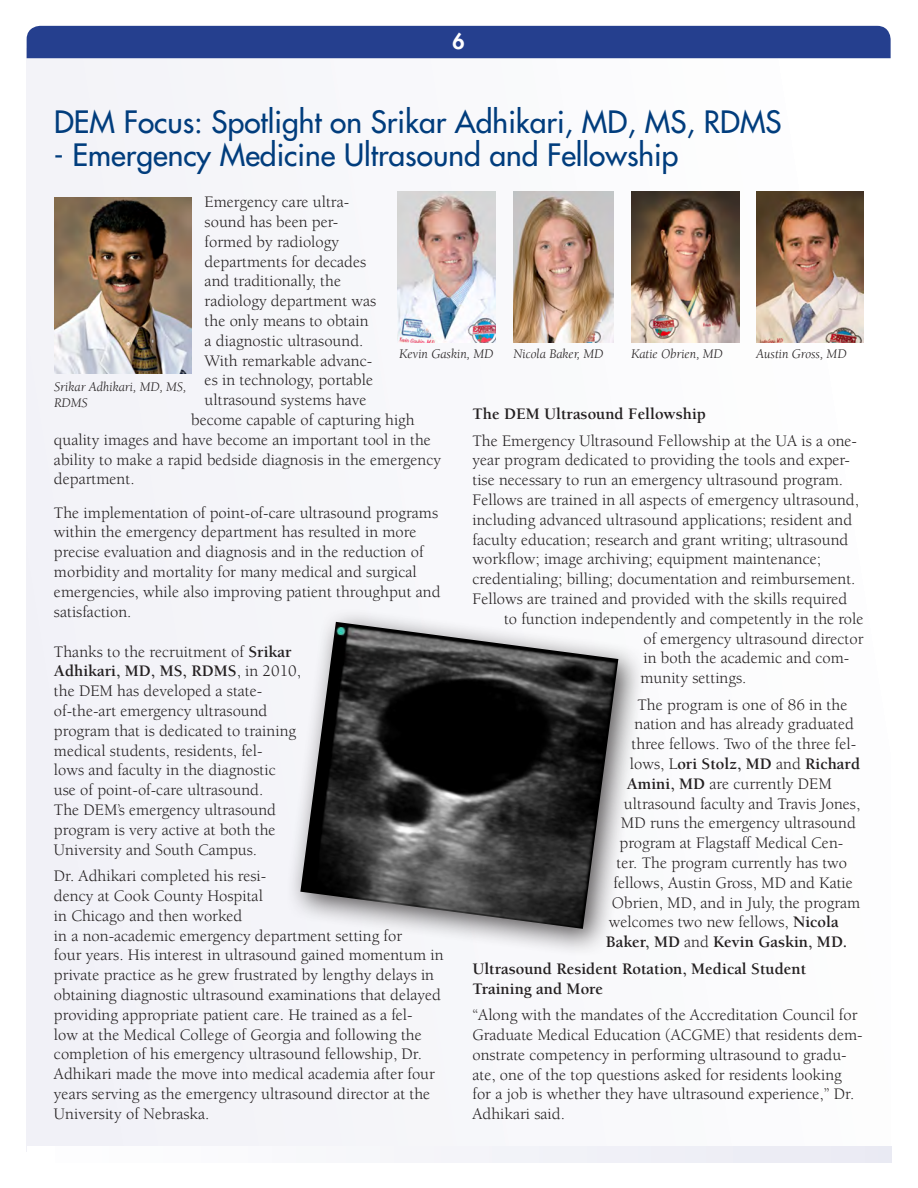
<style>
.page{position:relative;width:918px;height:1188px;background:#fff}
.page>*{position:absolute;margin:0;border:0;box-sizing:border-box;transform-origin:0 0}
.Main_Headline{font:500 30px "Futura Std";color:#013d7d}
.Alternate_Head{font:800 21px "Futura Std";color:#fff}
.Story_Copy{font:16.5px/19.8px "Berkeley Std";color:#231f20}
.Main_Headline-2{font:16.5px/19.8px "Berkeley Std";color:#231f20}
.Story_Copy-2{font:700 16.5px/19.8px "Berkeley Std";color:#231f20}
.t1{font:italic 13.5px/16.2px "Berkeley Std";color:#231f20}
.s1{font-weight:700}
.s2{font-weight:400}
</style>
<div class="page">
<div style="left:27px;top:48px;width:864px;height:1104px;background:#f8f8fb"></div>
<div style="left:27px;top:1146px;width:864px;height:16px;background:#f4f4f9"></div>
<div style="left:27px;top:26px;width:864px;height:32px;background:#253f8e"></div>
<img style="left:54px;top:198px;width:137px;height:176px">
<div style="left:285px;top:607px;width:362px;height:350px;background:#231f20;opacity:.75"></div>
<img style="left:300px;top:622px;width:318px;height:307px">
<img style="left:513px;top:191px;width:100px;height:151px">
<img style="left:398px;top:191px;width:98px;height:151px">
<img style="left:756px;top:191px;width:108px;height:151px">
<img style="left:631px;top:191px;width:108px;height:151px">
<p class="Alternate_Head" style="left:453px;top:27px;width:14px">6</p>
<p class="Main_Headline" style="left:54px;top:103px;width:729px">DEM Focus: Spotlight on Srikar Adhikari, MD, MS, RDMS</p>
<p class="Main_Headline" style="left:54px;top:136px;width:626px">- Emergency Medicine Ultrasound and Fellowship</p>
<p class="Main_Headline-2" style="left:205px;top:192px;width:146px">Emergency care ultra-</p>
<p class="Main_Headline-2" style="left:205px;top:212px;width:135px">sound has been per-</p>
<p class="Main_Headline-2" style="left:205px;top:232px;width:136px">formed by radiology</p>
<p class="Main_Headline-2" style="left:205px;top:252px;width:163px">departments for decades</p>
<p class="Main_Headline-2" style="left:205px;top:272px;width:138px">and traditionally, the</p>
<p class="Main_Headline-2" style="left:205px;top:291px;width:173px">radiology department was</p>
<p class="Main_Headline-2" style="left:205px;top:311px;width:166px">the only means to obtain</p>
<p class="Main_Headline-2" style="left:205px;top:331px;width:160px">a diagnostic ultrasound.</p>
<p class="Main_Headline-2" style="left:205px;top:351px;width:169px">With remarkable advanc-</p>
<p class="Main_Headline-2" style="left:205px;top:371px;width:170px">es in technology, portable</p>
<p class="Main_Headline-2" style="left:205px;top:390px;width:163px">ultrasound systems have</p>
<p class="Main_Headline-2" style="left:191px;top:410px;width:225px">become capable of capturing high</p>
<p class="Main_Headline-2" style="left:54px;top:430px;width:378px">quality images and have become an important tool in the</p>
<p class="Main_Headline-2" style="left:54px;top:450px;width:389px">ability to make a rapid bedside diagnosis in the emergency</p>
<p class="Main_Headline-2" style="left:54px;top:470px;width:82px">department.</p>
<p class="Main_Headline-2" style="left:54px;top:503px;width:388px">The implementation of point-of-care ultrasound programs within the emergency department has resulted in more precise evaluation and diagnosis and in the reduction of morbidity and mortality for many medical and surgical emergencies, while also improving patient throughput and satisfaction.</p>
<p class="Story_Copy" style="left:54px;top:642px;width:249px">Thanks to the recruitment of <span class="s1">Srikar Adhikari, MD, MS, RDMS</span>, in 2010, the DEM has developed a state&shy;of-the-art emergency ultrasound program that is dedicated to training medical students, residents, fel-<br>lows and faculty in the diagnostic use of point-of-care ultrasound.<br>The DEM’s emergency ultrasound program is very active at both the University and South Campus.</p>
<p class="Story_Copy" style="left:54px;top:866px;width:391px">Dr. Adhikari completed his resi-<br>dency at Cook County Hospital<br>in Chicago and then worked<br>in a non-academic emergency department setting for<br>four years. His interest in ultrasound gained momentum in private practice as he grew frustrated by lengthy delays in obtaining diagnostic ultrasound examinations that delayed providing appropriate patient care. He trained as a fel-<br>low at the Medical College of Georgia and following the completion of his emergency ultrasound fellowship, Dr.<br>Adhikari made the move into medical academia after four years serving as the emergency ultrasound director at the University of Nebraska.</p>
<p class="t1" style="left:399px;top:346px;width:96px">Kevin Gaskin, MD</p>
<p class="t1" style="left:513px;top:346px;width:92px">Nicola Baker, MD</p>
<p class="t1" style="left:631px;top:346px;width:93px">Katie Obrien, MD</p>
<p class="t1" style="left:756px;top:346px;width:92px">Austin Gross, MD</p>
<p class="t1" style="left:54px;top:379px;width:134px">Srikar Adhikari, MD, MS,<br>RDMS</p>
<p class="Story_Copy-2" style="left:473px;top:404px;width:235px">The DEM Ultrasound Fellowship</p>
<p class="Story_Copy" style="left:473px;top:431px;width:386px">The Emergency Ultrasound Fellowship at the UA is a one-</p>
<p class="Story_Copy" style="left:473px;top:451px;width:379px">year program dedicated to providing the tools and exper-</p>
<p class="Story_Copy" style="left:473px;top:470px;width:372px">tise necessary to run an emergency ultrasound program.</p>
<p class="Story_Copy" style="left:473px;top:490px;width:388px">Fellows are trained in all aspects of emergency ultrasound,</p>
<p class="Story_Copy" style="left:473px;top:510px;width:381px">including advanced ultrasound applications; resident and</p>
<p class="Story_Copy" style="left:473px;top:530px;width:377px">faculty education; research and grant writing; ultrasound</p>
<p class="Story_Copy" style="left:473px;top:550px;width:350px">workflow; image archiving; equipment maintenance;</p>
<p class="Story_Copy" style="left:473px;top:569px;width:385px">credentialing; billing; documentation and reimbursement.</p>
<p class="Story_Copy" style="left:473px;top:589px;width:376px">Fellows are trained and provided with the skills required</p>
<p class="Story_Copy" style="left:504px;top:609px;width:361px">to function independently and competently in the role</p>
<p class="Story_Copy" style="left:644px;top:629px;width:222px">of emergency ultrasound director</p>
<p class="Story_Copy" style="left:644px;top:649px;width:207px">in both the academic and com-</p>
<p class="Story_Copy" style="left:641px;top:668px;width:107px">munity settings.</p>
<p class="Story_Copy" style="left:638px;top:695px;width:211px">The program is one of 86 in the</p>
<p class="Story_Copy" style="left:635px;top:715px;width:221px">nation and has already graduated</p>
<p class="Story_Copy" style="left:631px;top:734px;width:226px">three fellows. Two of the three fel-</p>
<p class="Story_Copy-2" style="left:630px;top:754px;width:232px"><span class="s2">lows, L</span>ori Stolz, MD <span class="s2">and</span> Richard</p>
<p class="Story_Copy" style="left:627px;top:774px;width:206px"><span class="s1">Amini, MD</span> are currently DEM</p>
<p class="Story_Copy" style="left:624px;top:794px;width:238px">ultrasound faculty and Travis Jones,</p>
<p class="Story_Copy" style="left:621px;top:814px;width:236px">MD runs the emergency ultrasound</p>
<p class="Story_Copy" style="left:619px;top:833px;width:225px">program at Flagstaff Medical Cen-</p>
<p class="Story_Copy" style="left:616px;top:853px;width:232px">ter. The program currently has two</p>
<p class="Story_Copy" style="left:613px;top:873px;width:241px">fellows, Austin Gross, MD and Katie</p>
<p class="Story_Copy" style="left:612px;top:893px;width:250px">Obrien, MD, and in July, the program</p>
<p class="Story_Copy" style="left:609px;top:913px;width:231px">welcomes two new fellows, <span class="s1">Nicola</span></p>
<p class="Story_Copy-2" style="left:606px;top:932px;width:243px">Baker, MD <span class="s2">and</span> Kevin Gaskin, MD.</p>
<p class="Story_Copy-2" style="left:472px;top:959px;width:335px">Ultrasound Resident Rotation, Medical Student<br>Training and More</p>
<p class="Story_Copy" style="left:472px;top:1005px;width:392px">“Along with the mandates of the Accreditation Council for Graduate Medical Education (ACGME) that residents dem&shy;onstrate competency in performing ultrasound to gradu&shy;ate, one of the top questions asked for residents looking for a job is whether they have ultrasound experience,” Dr.<br>Adhikari said.</p>
</div>
